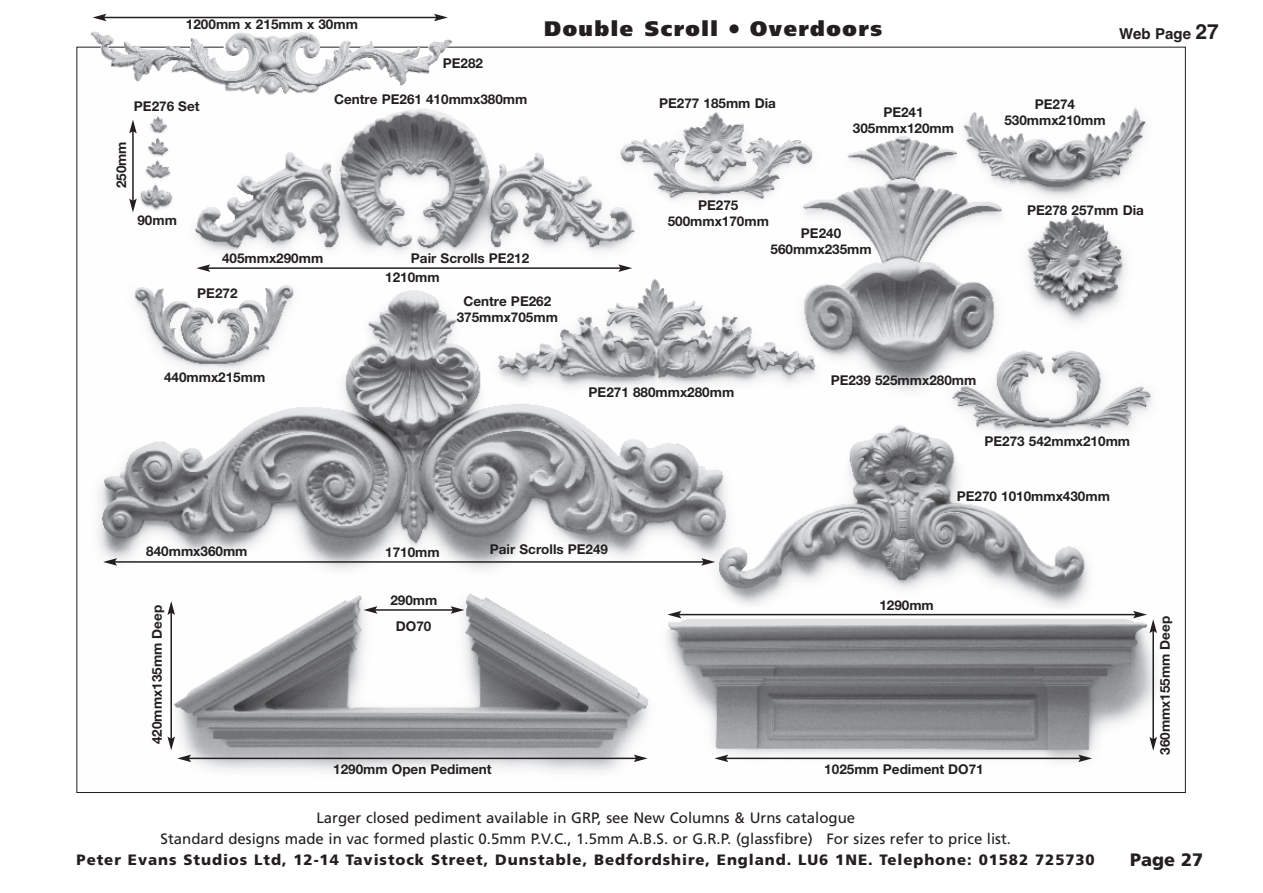
<style>
.page{position:relative;width:1263px;height:893px;background:#fff}
.page>*{position:absolute;margin:0;border:0;box-sizing:border-box;transform-origin:0 0}
.t1{font:900 21px "Frutiger";letter-spacing:.075em;color:#231f20}
.t2{font:900 18px "Frutiger";color:#231f20}
.t3{font:15px/21px "Frutiger";color:#231f20;text-align:center}
.t4{font:900 15px "Frutiger";letter-spacing:.06em;color:#231f20}
.t5{font:700 15px "Helvetica";color:#231f20}
.t6{font:700 13.5px/16.2px "Helvetica Neue LT Std";color:#231f20;text-align:center}
.s1{font-size:21px}
</style>
<div class="page">
<img style="left:98px;top:49px;width:1058px;height:723px">
<hr style="left:132px;top:131px;width:2px;height:70px;background:#231f20">
<svg style="left:129px;top:120px;width:8px;height:13px"></svg>
<svg style="left:129px;top:199px;width:8px;height:13px"></svg>
<hr style="left:170px;top:612px;width:2px;height:127px;background:#231f20">
<svg style="left:167px;top:601px;width:8px;height:14px"></svg>
<hr style="left:1152px;top:630px;width:2px;height:109px;background:#231f20">
<svg style="left:1149px;top:737px;width:8px;height:14px"></svg>
<hr style="left:679px;top:614px;width:457px;height:1px;background:#231f20">
<svg style="left:667px;top:611px;width:14px;height:7px"></svg>
<svg style="left:1133px;top:611px;width:24px;height:22px"></svg>
<hr style="left:726px;top:758px;width:355px;height:1px;background:#231f20">
<svg style="left:714px;top:755px;width:14px;height:7px"></svg>
<svg style="left:1078px;top:755px;width:14px;height:7px"></svg>
<hr style="left:188px;top:758px;width:448px;height:1px;background:#231f20">
<svg style="left:167px;top:736px;width:24px;height:26px"></svg>
<svg style="left:634px;top:755px;width:14px;height:7px"></svg>
<hr style="left:208px;top:267px;width:413px;height:2px;background:#231f20">
<svg style="left:196px;top:264px;width:14px;height:8px"></svg>
<svg style="left:618px;top:264px;width:14px;height:8px"></svg>
<hr style="left:114px;top:561px;width:590px;height:2px;background:#231f20">
<svg style="left:103px;top:558px;width:14px;height:8px"></svg>
<svg style="left:701px;top:558px;width:14px;height:8px"></svg>
<hr style="left:104px;top:17px;width:333px;height:1px;background:#231f20">
<svg style="left:92px;top:14px;width:14px;height:7px"></svg>
<svg style="left:434px;top:14px;width:14px;height:7px"></svg>
<hr style="left:375px;top:609px;width:78px;height:2px;background:#231f20">
<svg style="left:363px;top:606px;width:14px;height:8px"></svg>
<svg style="left:451px;top:606px;width:13px;height:8px"></svg>
<img style="left:90px;top:32px;width:193px;height:66px">
<p class="t6" style="left:186px;top:16px;width:173px">1200mm x 215mm x 30mm</p>
<p class="t5" style="left:1119px;top:21px;width:101px">Web Page <span class="s1">27</span></p>
<h1 class="t1" style="left:544px;top:16px;width:340px">Double Scroll ● Overdoors</h1>
<p class="t6" style="left:134px;top:98px;width:67px">PE276 Set</p>
<p class="t6" style="left:443px;top:54px;width:42px">PE282</p>
<p class="t6" style="left:334px;top:91px;width:195px">Centre PE261 410mmx380mm</p>
<p class="t6" style="left:113px;top:188px;width:48px;rotate:-90deg">250mm</p>
<p class="t6" style="left:137px;top:212px;width:41px">90mm</p>
<p class="t6" style="left:222px;top:249px;width:103px">405mmx290mm</p>
<p class="t6" style="left:411px;top:249px;width:120px">Pair Scrolls PE212</p>
<p class="t6" style="left:197px;top:284px;width:42px">PE272</p>
<p class="t6" style="left:385px;top:269px;width:56px">1210mm</p>
<p class="t6" style="left:457px;top:293px;width:103px">Centre PE262<br>375mmx705mm</p>
<p class="t6" style="left:659px;top:94px;width:118px">PE277 185mm Dia</p>
<p class="t6" style="left:853px;top:104px;width:103px">PE241<br>305mmx120mm</p>
<p class="t6" style="left:1004px;top:96px;width:103px">PE274<br>530mmx210mm</p>
<p class="t6" style="left:668px;top:197px;width:103px">PE275<br>500mmx170mm</p>
<p class="t6" style="left:770px;top:225px;width:103px">PE240<br>560mmx235mm</p>
<p class="t6" style="left:1027px;top:202px;width:118px">PE278 257mm Dia</p>
<p class="t6" style="left:164px;top:369px;width:103px">440mmx215mm</p>
<p class="t6" style="left:589px;top:384px;width:147px">PE271 880mmx280mm</p>
<p class="t6" style="left:831px;top:372px;width:147px">PE239 525mmx280mm</p>
<p class="t6" style="left:984px;top:433px;width:147px">PE273 542mmx210mm</p>
<p class="t6" style="left:957px;top:487px;width:155px">PE270 1010mmx430mm</p>
<p class="t6" style="left:146px;top:543px;width:103px">840mmx360mm</p>
<p class="t6" style="left:385px;top:543px;width:56px">1710mm</p>
<p class="t6" style="left:490px;top:541px;width:120px">Pair Scrolls PE249</p>
<p class="t6" style="left:149px;top:744px;width:141px;rotate:-90deg">420mmx135mm Deep</p>
<p class="t6" style="left:390px;top:591px;width:48px">290mm</p>
<p class="t6" style="left:396px;top:617px;width:37px">DO70</p>
<p class="t6" style="left:879px;top:597px;width:56px">1290mm</p>
<p class="t6" style="left:1156px;top:755px;width:141px;rotate:-90deg">360mmx155mm Deep</p>
<p class="t6" style="left:333px;top:761px;width:160px">1290mm Open Pediment</p>
<p class="t6" style="left:824px;top:761px;width:161px">1025mm Pediment DO71</p>
<p class="t3" style="left:161px;top:808px;width:852px">Larger closed pediment available in GRP, see New Columns &amp; Urns catalogue<br>Standard designs made in vac formed plastic 0.5mm P.V.C., 1.5mm A.B.S. or G.R.P. (glassfibre) For sizes refer to price list.</p>
<p class="t4" style="left:77px;top:851px;width:1020px">Peter Evans Studios Ltd, 12-14 Tavistock Street, Dunstable, Bedfordshire, England. LU6 1NE. Telephone: 01582 725730</p>
<h2 class="t2" style="left:1130px;top:849px;width:75px">Page 27</h2>
</div>
